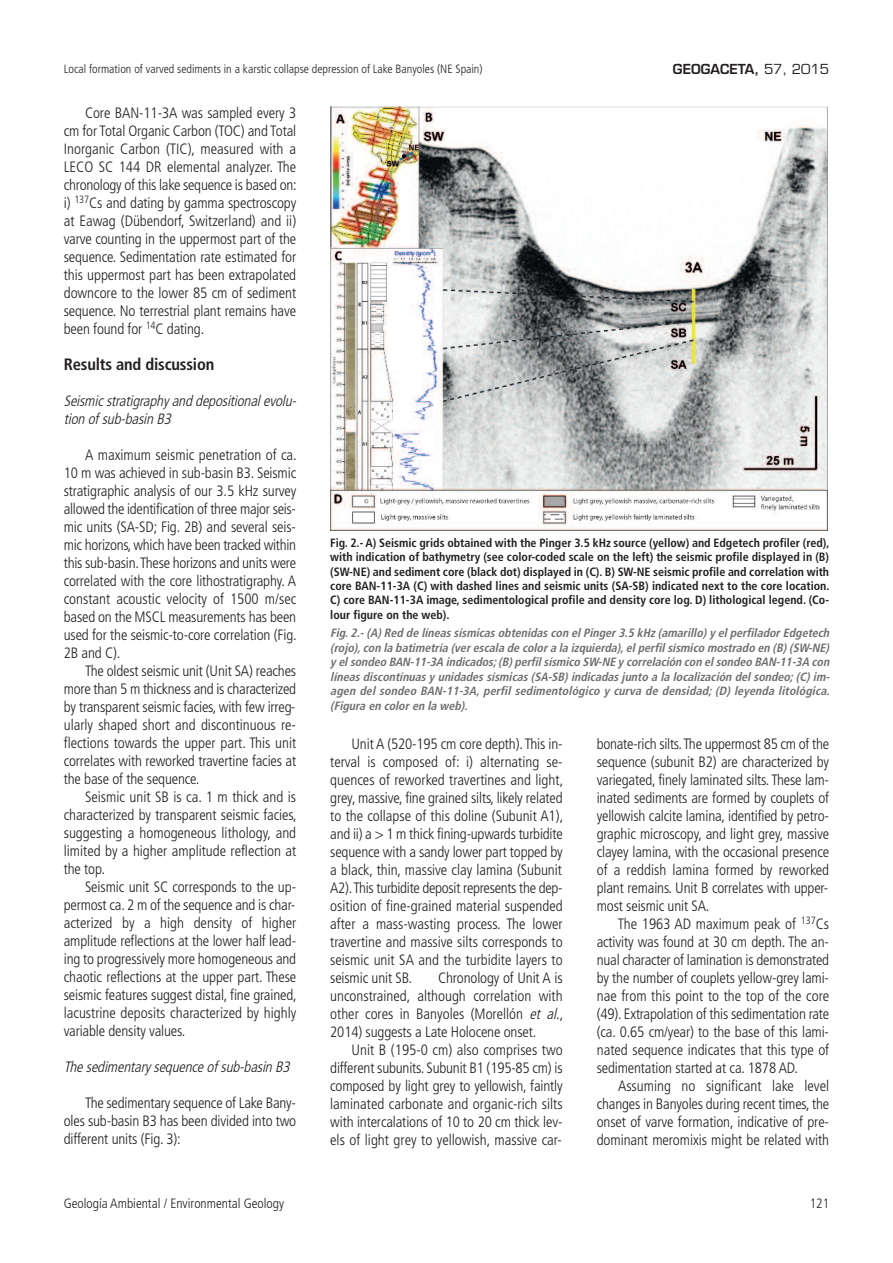
<style>
.page{position:relative;width:893px;height:1263px;background:#fff}
.page>*{position:absolute;margin:0;border:0;box-sizing:border-box;transform-origin:0 0}
.t1{font:700 condensed 16.5px "Frutiger";letter-spacing:-.01em;color:#231f20}
.t2{font:300 condensed 15px/18px "Frutiger";letter-spacing:-.01em;color:#231f20;text-align:justify}
.t3{font:italic 300 condensed 15px/18px "Frutiger";color:#231f20}
.t4{font:300 condensed 13.5px "Frutiger";color:#231f20}
.t5{font:600 13.5px "Eurostile";color:#231f20}
.t6{font:700 condensed 12px/14.4px "Frutiger";color:#231f20;text-align:justify}
.t7{font:italic 700 condensed 12px/14.4px "Frutiger";color:#6c6d70;text-align:justify}
.t8{font:300 condensed 12px "Frutiger";color:#231f20}
.s1{font-weight:400}
.s2{font-style:italic}
</style>
<div class="page">
<img style="left:330px;top:106px;width:498px;height:425px">
<p class="t8" style="left:64px;top:64px;width:420px">Local formation of varved sediments in a karstic collapse depression of Lake Banyoles (NE Spain)</p>
<p class="t5" style="left:673px;top:64px;width:158px">GEOGACETA, <span class="s1">57, 2015</span></p>
<p class="t2" style="left:64px;top:105px;width:234px;text-indent:21px">Core BAN-11-3A was sampled every 3 cm for Total Organic Carbon (TOC) and Total Inorganic Carbon (TIC), measured with a LECO SC 144 DR elemental analyzer. The chronology of this lake sequence is based on: i) <sup>137</sup>Cs and dating by gamma spectroscopy at Eawag (Dübendorf, Switzerland) and ii) varve counting in the uppermost part of the sequence. Sedimentation rate estimated for this uppermost part has been extrapolated downcore to the lower 85 cm of sediment sequence. No terrestrial plant remains have been found for <sup>14</sup>C dating.</p>
<p class="t1" style="left:64px;top:357px;width:152px">Results and discussion</p>
<p class="t3" style="left:64px;top:393px;width:237px">Seismic stratigraphy and depositional evolu&shy;tion of sub-basin B3</p>
<p class="t2" style="left:64px;top:447px;width:234px;text-indent:21px">A maximum seismic penetration of ca.<br>10 m was achieved in sub-basin B3. Seismic stratigraphic analysis of our 3.5 kHz survey allowed the identification of three major seis&shy;mic units (SA-SD; Fig. 2B) and several seis&shy;mic horizons, which have been tracked within this sub-basin.These horizons and units were correlated with the core lithostratigraphy. A constant acoustic velocity of 1500 m/sec based on the MSCL measurements has been used for the seismic-to-core correlation (Fig.<br>2B and C).</p>
<p class="t2" style="left:64px;top:663px;width:234px;text-indent:21px">The oldest seismic unit (Unit SA) reaches more than 5 m thickness and is characterized by transparent seismic facies, with few irreg&shy;ularly shaped short and discontinuous re&shy;flections towards the upper part. This unit correlates with reworked travertine facies at the base of the sequence.</p>
<p class="t2" style="left:64px;top:789px;width:234px;text-indent:21px">Seismic unit SB is ca. 1 m thick and is characterized by transparent seismic facies, suggesting a homogeneous lithology, and limited by a higher amplitude reflection at the top.</p>
<p class="t2" style="left:64px;top:879px;width:234px;text-indent:21px">Seismic unit SC corresponds to the up&shy;permost ca. 2 m of the sequence and is char&shy;acterized by a high density of higher amplitude reflections at the lower half lead&shy;ing to progressively more homogeneous and chaotic reflections at the upper part. These seismic features suggest distal, fine grained, lacustrine deposits characterized by highly variable density values.</p>
<p class="t3" style="left:64px;top:1059px;width:231px">The sedimentary sequence of sub-basin B3</p>
<p class="t2" style="left:64px;top:1095px;width:234px;text-indent:21px">The sedimentary sequence of Lake Bany&shy;oles sub-basin B3 has been divided into two different units (Fig. 3):</p>
<p class="t6" style="left:330px;top:536px;width:501px">Fig. 2.- A) Seismic grids obtained with the Pinger 3.5 kHz source (yellow) and Edgetech profiler (red), with indication of bathymetry (see color-coded scale on the left) the seismic profile displayed in (B) (SW-NE) and sediment core (black dot) displayed in (C). B) SW-NE seismic profile and correlation with core BAN-11-3A (C) with dashed lines and seismic units (SA-SB) indicated next to the core location.<br>C) core BAN-11-3A image, sedimentological profile and density core log. D) lithological legend. (Co&shy;lour figure on the web).</p>
<p class="t7" style="left:330px;top:627px;width:503px">Fig. 2.- (A) Red de líneas sísmicas obtenidas con el Pinger 3.5 kHz (amarillo) y el perfilador Edgetech (rojo), con la batimetría (ver escala de color a la izquierda), el perfil sísmico mostrado en (B) (SW-NE) y el sondeo BAN-11-3A indicados; (B) perfil sísmico SW-NE y correlación con el sondeo BAN-11-3A con líneas discontínuas y unidades sísmicas (SA-SB) indicadas junto a la localización del sondeo; (C) im&shy;agen del sondeo BAN-11-3A, perfil sedimentológico y curva de densidad; (D) leyenda litológica. (Figura en color en la web).</p>
<p class="t2" style="left:330px;top:736px;width:235px;text-indent:21px">Unit A (520-195 cm core depth). This in&shy;terval is composed of: i) alternating se&shy;quences of reworked travertines and light, grey, massive, fine grained silts, likely related to the collapse of this doline (Subunit A1), and ii) a &gt; 1 m thick fining-upwards turbidite sequence with a sandy lower part topped by a black, thin, massive clay lamina (Subunit A2).This turbidite deposit represents the dep&shy;osition of fine-grained material suspended after a mass-wasting process. The lower travertine and massive silts corresponds to seismic unit SA and the turbidite layers to seismic unit SB.</p>
<p class="t2" style="left:330px;top:970px;width:235px;text-indent:108px">Chronology of Unit A is unconstrained, although correlation with other cores in Banyoles (Morellón <span class="s2">et al</span>., 2014) suggests a Late Holocene onset.</p>
<p class="t2" style="left:330px;top:1042px;width:234px;text-indent:21px">Unit B (195-0 cm) also comprises two different subunits. Subunit B1 (195-85 cm) is composed by light grey to yellowish, faintly laminated carbonate and organic-rich silts with intercalations of 10 to 20 cm thick lev&shy;els of light grey to yellowish, massive car-</p>
<p class="t2" style="left:597px;top:736px;width:234px">bonate-rich silts.The uppermost 85 cm of the sequence (subunit B2) are characterized by variegated, finely laminated silts. These lam&shy;inated sediments are formed by couplets of yellowish calcite lamina, identified by petro&shy;graphic microscopy, and light grey, massive clayey lamina, with the occasional presence of a reddish lamina formed by reworked plant remains. Unit B correlates with upper&shy;most seismic unit SA.</p>
<p class="t2" style="left:597px;top:916px;width:234px;text-indent:21px">The 1963 AD maximum peak of <sup>137</sup>Cs activity was found at 30 cm depth. The an&shy;nual character of lamination is demonstrated by the number of couplets yellow-grey lami&shy;nae from this point to the top of the core (49). Extrapolation of this sedimentation rate (ca. 0.65 cm/year) to the base of this lami&shy;nated sequence indicates that this type of sedimentation started at ca. 1878 AD.</p>
<p class="t2" style="left:597px;top:1078px;width:234px;text-indent:21px">Assuming no significant lake level changes in Banyoles during recent times, the onset of varve formation, indicative of pre&shy;dominant meromixis might be related with</p>
<p class="t4" style="left:64px;top:1198px;width:222px">Geología Ambiental / Environmental Geology</p>
<p class="t4" style="left:810px;top:1198px;width:21px">121</p>
</div>
